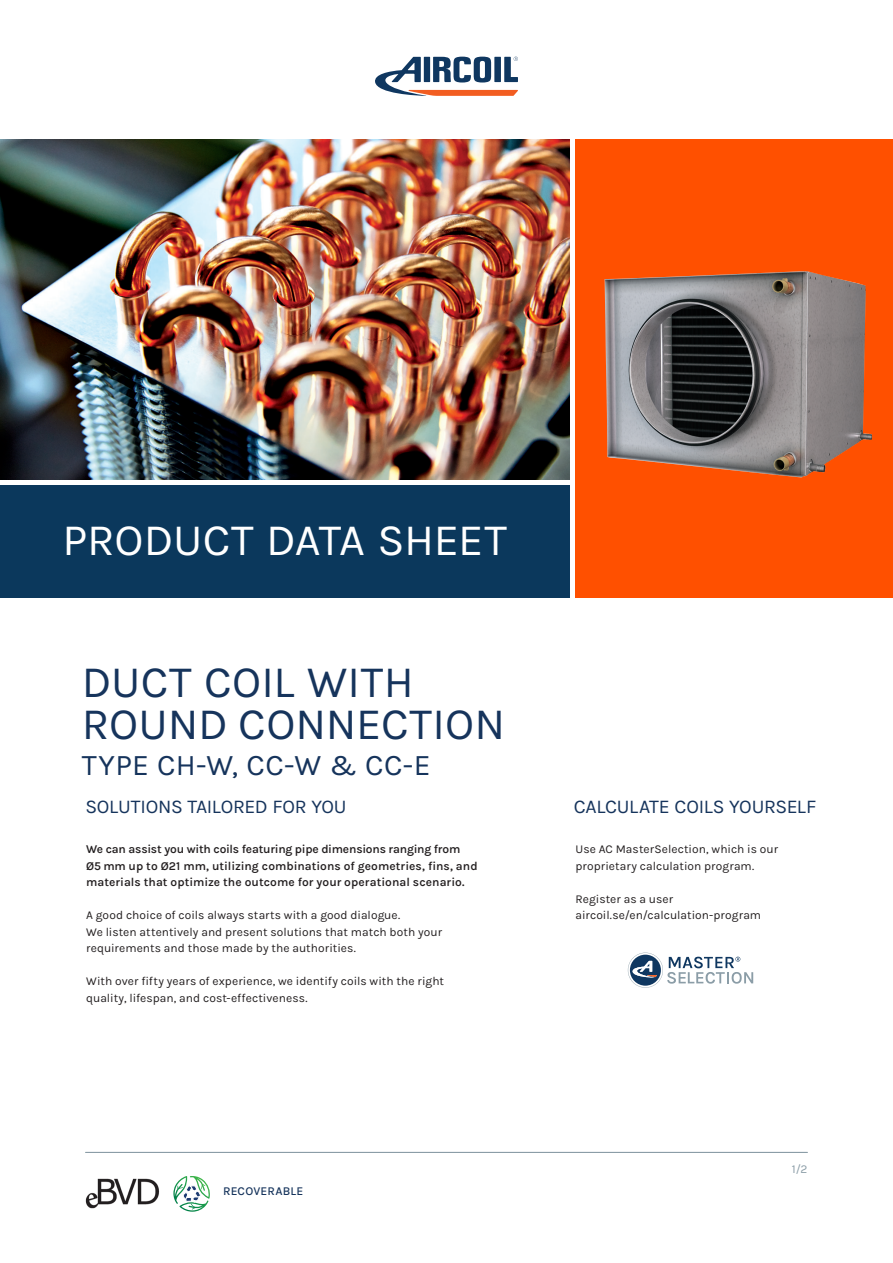
<style>
.page{position:relative;width:893px;height:1263px;background:#fff}
.page>*{position:absolute;margin:0;border:0;box-sizing:border-box;transform-origin:0 0}
.t1{font:45px/42px "Karla";letter-spacing:.005em;color:#16345c}
.t2{font:45px "Karla";letter-spacing:-.005em;color:#fff}
.t3{font:30px "Karla";letter-spacing:.015em;color:#16345c}
.t4{font:19.5px "Karla";letter-spacing:-.015em;color:#16345c}
.t5{font:12px/16.5px "Karla";letter-spacing:.005em;color:#231f20}
.t6{font:600 12px/16.5px "Karla";color:#231f20}
.t7{font:500 12px "Karla";letter-spacing:.015em;color:#16345c}
.t8{font:12px "Karla";color:#8b9da7}
</style>
<div class="page">
<svg style="left:375px;top:57px;width:143px;height:39px"></svg>
<svg style="left:173px;top:1176px;width:37px;height:36px"></svg>
<hr style="left:85px;top:1152px;width:723px;height:1px;background:#8b9da7">
<img style="left:85px;top:1178px;width:74px;height:31px">
<div style="left:575px;top:139px;width:318px;height:459px;background:#ff5000"></div>
<img style="left:605px;top:271px;width:268px;height:206px">
<div style="left:0;top:485px;width:570px;height:113px;background:#0b385c"></div>
<img style="left:0;top:139px;width:570px;height:341px">
<svg style="left:628px;top:952px;width:125px;height:36px"></svg>
<p class="t2" style="left:62px;top:511px;width:446px">PRODUCT DATA SHEET</p>
<p class="t1" style="left:82px;top:659px;width:425px">DUCT COIL WITH<br>ROUND CONNECTION</p>
<p class="t3" style="left:82px;top:745px;width:350px">TYPE CH-W, CC-W &amp; CC-E</p>
<p class="t4" style="left:85px;top:794px;width:263px">SOLUTIONS TAILORED FOR YOU</p>
<p class="t6" style="left:86px;top:840px;width:393px">We can assist you with coils featuring pipe dimensions ranging from<br>Ø5 mm up to Ø21 mm, utilizing combinations of geometries, fins, and materials that optimize the outcome for your operational scenario.</p>
<p class="t5" style="left:86px;top:906px;width:316px">A good choice of coils always starts with a good dialogue.</p>
<p class="t5" style="left:86px;top:923px;width:357px">We listen attentively and present solutions that match both your requirements and those made by the authorities.</p>
<p class="t5" style="left:86px;top:972px;width:359px">With over fifty years of experience, we identify coils with the right</p>
<p class="t5" style="left:86px;top:989px;width:223px">quality, lifespan, and cost-effectiveness.</p>
<p class="t7" style="left:223px;top:1183px;width:82px">RECOVERABLE</p>
<p class="t4" style="left:574px;top:794px;width:244px">CALCULATE COILS YOURSELF</p>
<p class="t5" style="left:575px;top:840px;width:204px">Use AC MasterSelection, which is our proprietary calculation program.</p>
<p class="t5" style="left:575px;top:890px;width:99px">Register as a user</p>
<p class="t5" style="left:575px;top:906px;width:187px">aircoil.se/en/calculation-program</p>
<p class="t8" style="left:792px;top:1161px;width:17px">1/2</p>
</div>
